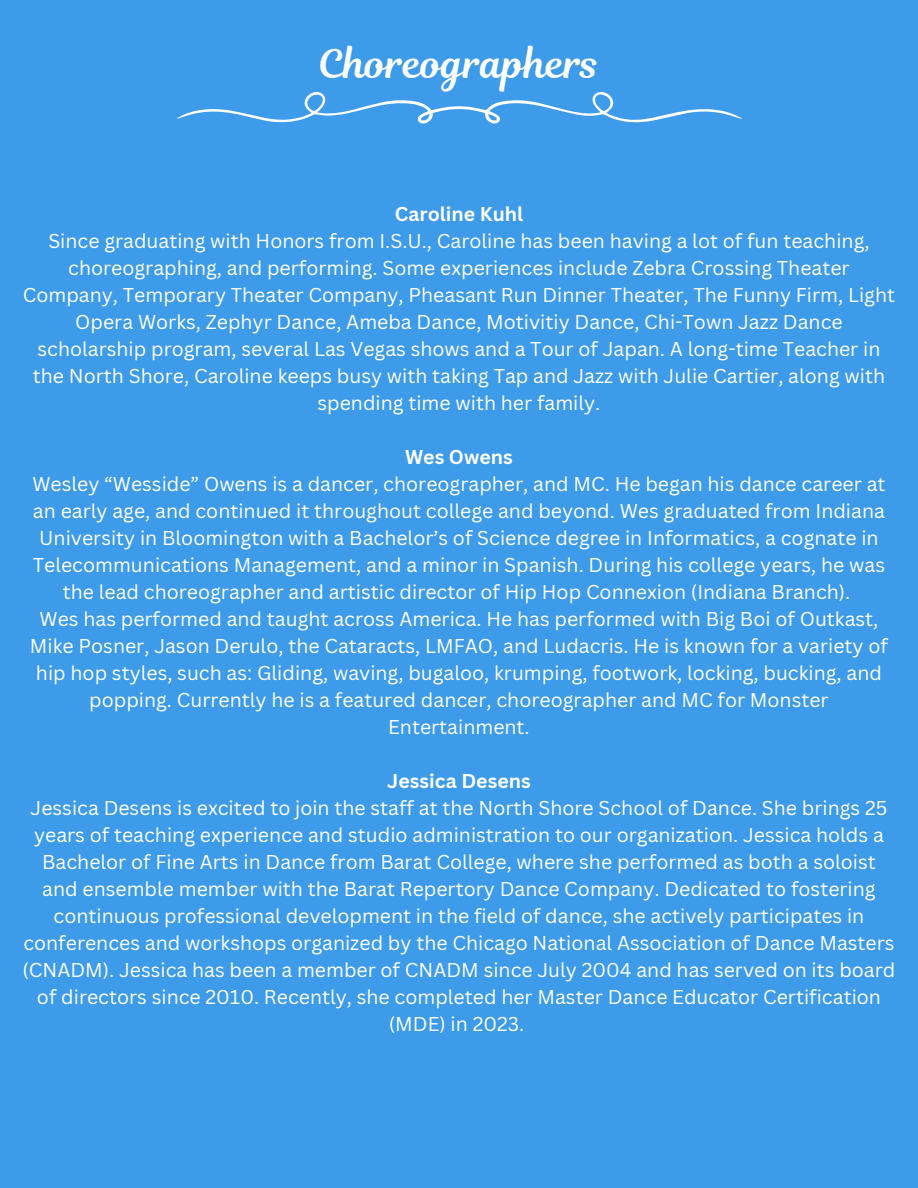
<style>
.page{position:relative;width:918px;height:1188px;background:#3d9be9}
.page>*{position:absolute;margin:0;border:0;box-sizing:border-box;transform-origin:0 0}
.t1{font:39px "Magnolia Script";color:#fff}
.t2{font:19.5px/27px "Canva Sans";color:#fff;text-align:center}
.t3{font:700 19.5px "Canva Sans";color:#fff}
</style>
<div class="page">
<svg style="left:176px;top:92px;width:566px;height:31px"></svg>
<h1 class="t1" style="left:319px;top:36px;width:282px">Choreographers</h1>
<p class="t3" style="left:395px;top:200px;width:130px">Caroline Kuhl</p>
<p class="t2" style="left:23px;top:227px;width:874px">Since graduating with Honors from I.S.U., Caroline has been having a lot of fun teaching, choreographing, and performing. Some experiences include Zebra Crossing Theater Company, Temporary Theater Company, Pheasant Run Dinner Theater, The Funny Firm, Light Opera Works, Zephyr Dance, Ameba Dance, Motivitiy Dance, Chi-Town Jazz Dance scholarship program, several Las Vegas shows and a Tour of Japan. A long-time Teacher in the North Shore, Caroline keeps busy with taking Tap and Jazz with Julie Cartier, along with spending time with her family.</p>
<p class="t3" style="left:405px;top:443px;width:109px">Wes Owens</p>
<p class="t2" style="left:32px;top:470px;width:855px">Wesley “Wesside” Owens is a dancer, choreographer, and MC. He began his dance career at an early age, and continued it throughout college and beyond. Wes graduated from Indiana University in Bloomington with a Bachelor’s of Science degree in Informatics, a cognate in Telecommunications Management, and a minor in Spanish. During his college years, he was the lead choreographer and artistic director of Hip Hop Connexion (Indiana Branch).</p>
<p class="t2" style="left:30px;top:605px;width:859px">Wes has performed and taught across America. He has performed with Big Boi of Outkast, Mike Posner, Jason Derulo, the Cataracts, LMFAO, and Ludacris. He is known for a variety of hip hop styles, such as: Gliding, waving, bugaloo, krumping, footwork, locking, bucking, and popping. Currently he is a featured dancer, choreographer and MC for Monster Entertainment.</p>
<p class="t3" style="left:387px;top:767px;width:145px">Jessica Desens</p>
<p class="t2" style="left:23px;top:794px;width:874px">Jessica Desens is excited to join the staff at the North Shore School of Dance. She brings 25 years of teaching experience and studio administration to our organization. Jessica holds a Bachelor of Fine Arts in Dance from Barat College, where she performed as both a soloist and ensemble member with the Barat Repertory Dance Company. Dedicated to fostering continuous professional development in the field of dance, she actively participates in conferences and workshops organized by the Chicago National Association of Dance Masters (CNADM). Jessica has been a member of CNADM since July 2004 and has served on its board of directors since 2010. Recently, she completed her Master Dance Educator Certification (MDE) in 2023.</p>
</div>
